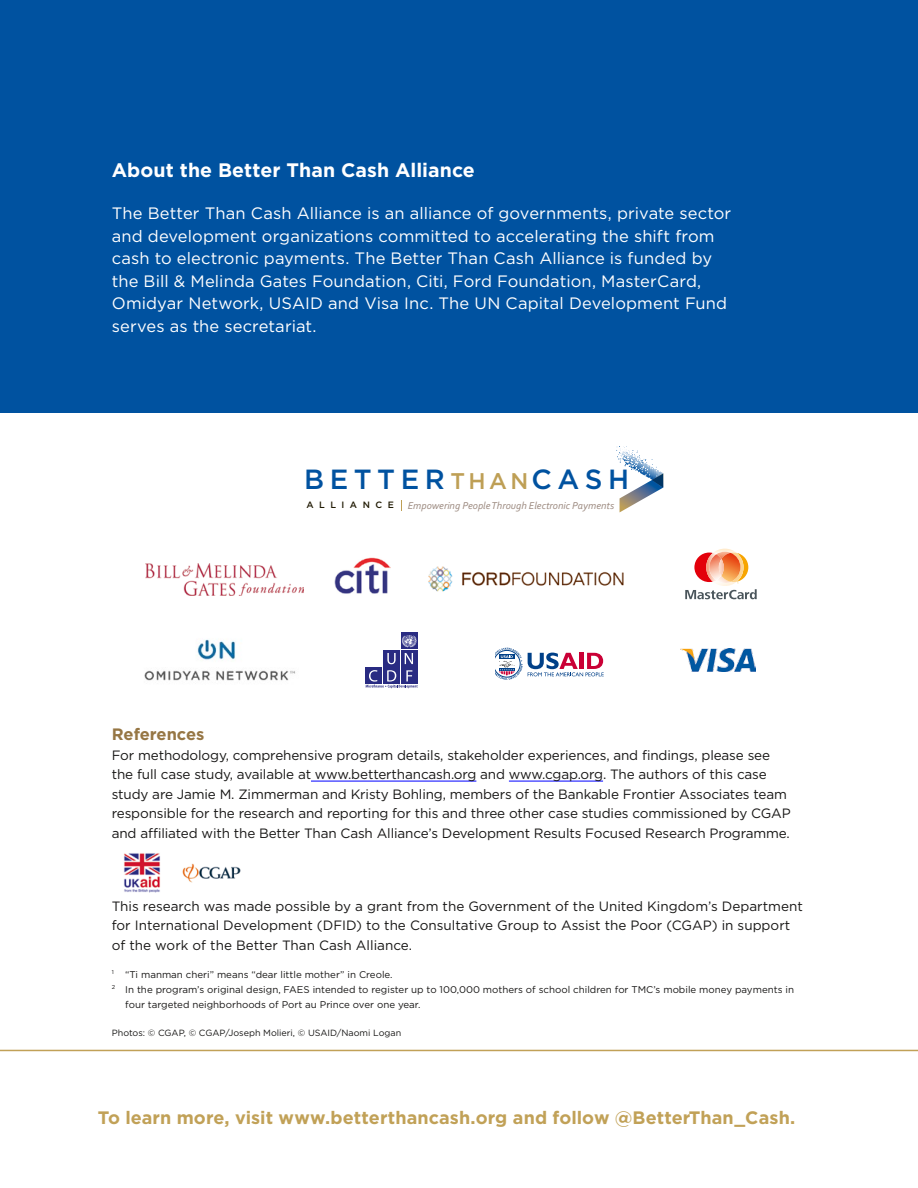
<style>
.page{position:relative;width:918px;height:1188px;background:#fff}
.page>*{position:absolute;margin:0;border:0;box-sizing:border-box;transform-origin:0 0}
.t1{font:500 27.75px "Gotham";letter-spacing:.2em;color:#0052a0}
.Text{font:700 19.5px "Gotham";letter-spacing:.005em;color:#fff}
.Text-2{font:700 18px "Gotham";letter-spacing:.005em;color:#c1a157}
.Text-3{font:16.5px/22.5px "Gotham";letter-spacing:.005em;color:#fff}
.t2{font:700 16.5px "Gotham";color:#967644}
.Text-4{font:13.5px/19.5px "Gotham";letter-spacing:-.01em;color:#181716}
.t3{font:italic 10.5px "Corbel";color:#9c8a80}
.footnote{font:9.75px/15px "Gotham";color:#181716}
.t4{font:500 9.15px "Gotham";letter-spacing:.6em;color:#201a03}
.credit{font:9px "Gotham";color:#181716}
.s1{font-size:22.65px;color:#be9f55}
</style>
<div class="page">
<div style="left:0;top:0;width:918px;height:412px;background:#0052a0"></div>
<hr style="left:311px;top:781px;width:165px;height:1px;background:#00f">
<hr style="left:509px;top:781px;width:94px;height:1px;background:#00f">
<img style="left:182px;top:863px;width:59px;height:20px">
<img style="left:124px;top:853px;width:36px;height:40px">
<img style="left:335px;top:557px;width:55px;height:37px">
<img style="left:428px;top:566px;width:196px;height:26px">
<img style="left:145px;top:564px;width:159px;height:31px">
<img style="left:144px;top:639px;width:151px;height:42px">
<div style="left:401px;top:633px;width:17px;height:16px;background:#292b82"></div>
<div style="left:401px;top:650px;width:17px;height:16px;background:#292b82"></div>
<div style="left:383px;top:650px;width:17px;height:16px;background:#292b82"></div>
<div style="left:401px;top:667px;width:17px;height:16px;background:#292b82"></div>
<div style="left:383px;top:667px;width:17px;height:16px;background:#292b82"></div>
<div style="left:366px;top:667px;width:16px;height:16px;background:#292b82"></div>
<svg style="left:387px;top:653px;width:9px;height:11px"></svg>
<svg style="left:405px;top:653px;width:8px;height:11px"></svg>
<svg style="left:402px;top:635px;width:15px;height:12px"></svg>
<svg style="left:366px;top:670px;width:52px;height:18px"></svg>
<svg style="left:495px;top:647px;width:109px;height:32px"></svg>
<img style="left:681px;top:648px;width:75px;height:23px">
<svg style="left:685px;top:549px;width:72px;height:50px"></svg>
<svg style="left:616px;top:446px;width:47px;height:66px"></svg>
<hr style="left:0;top:1050px;width:918px;height:1px;background:#c1a157">
<p class="Text" style="left:112px;top:157px;width:365px">About the Better Than Cash Alliance</p>
<p class="Text-3" style="left:112px;top:202px;width:621px">The Better Than Cash Alliance is an alliance of governments, private sector and development organizations committed to accelerating the shift from cash to electronic payments. The Better Than Cash Alliance is funded by the Bill &amp; Melinda Gates Foundation, Citi, Ford Foundation, MasterCard, Omidyar Network, USAID and Visa Inc. The UN Capital Development Fund serves as the secretariat.</p>
<p class="t1" style="left:304px;top:461px;width:326px">BETTER<span class="s1">THAN</span>CASH</p>
<p class="t3" style="left:408px;top:499px;width:208px">Empowering People Through Electronic Payments</p>
<p class="t4" style="left:306px;top:499px;width:89px">ALLIANCE</p>
<p class="t2" style="left:112px;top:724px;width:94px">References</p>
<p class="Text-4" style="left:112px;top:745px;width:680px">For methodology, comprehensive program details, stakeholder experiences, and findings, please see the full case study, available at www.betterthancash.org and www.cgap.org. The authors of this case study are Jamie M. Zimmerman and Kristy Bohling, members of the Bankable Frontier Associates team responsible for the research and reporting for this and three other case studies commissioned by CGAP and affiliated with the Better Than Cash Alliance’s Development Results Focused Research Programme.</p>
<p class="Text-4" style="left:112px;top:896px;width:693px">This research was made possible by a grant from the Government of the United Kingdom’s Department for International Development (DFID) to the Consultative Group to Assist the Poor (CGAP) in support of the work of the Better Than Cash Alliance.</p>
<p class="footnote" style="left:112px;top:966px;width:282px"><sup>1</sup> “Ti manman cheri” means “dear little mother” in Creole.</p>
<p class="footnote" style="left:125px;top:981px;width:670px;text-indent:-14px"><sup>2</sup> In the program’s original design, FAES intended to register up to 100,000 mothers of school children for TMC’s mobile money payments in four targeted neighborhoods of Port au Prince over one year.</p>
<p class="credit" style="left:112px;top:1027px;width:291px">Photos: © CGAP, © CGAP/Joseph Molieri, © USAID/Naomi Logan</p>
<p class="Text-2" style="left:98px;top:1106px;width:699px">To learn more, visit www.betterthancash.org and follow @BetterThan_Cash.</p>
</div>
